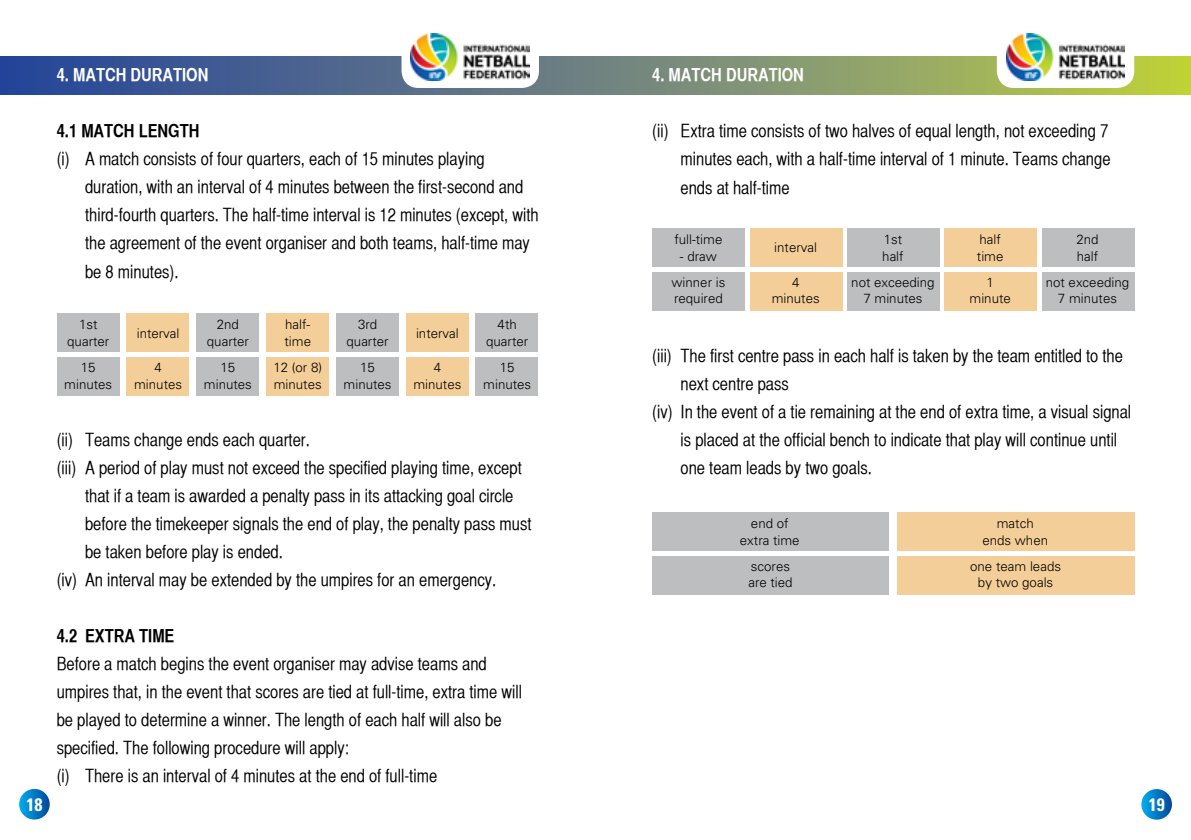
<style>
.page{position:relative;width:1191px;height:840px;background:#fff}
.page>*{position:absolute;margin:0;border:0;box-sizing:border-box;transform-origin:0 0}
.t1{font:18px/28px "Helvetica CY Plain";color:#000}
.t2{font:18px "Helvetica CY Bold";color:#fff}
.t3{font:18px "Helvetica CY Bold";color:#000}
.t4{font:700 condensed 18px "Univers";color:#fff}
.t5{font:300 13.2px/16.6px "Univers";color:#000;text-align:center}
</style>
<div class="page">
<svg style="left:1141px;top:788px;width:31px;height:31px"></svg>
<svg style="left:19px;top:788px;width:31px;height:31px"></svg>
<svg style="left:0;top:57px;width:1191px;height:37px;background:#6a807c"></svg>
<div style="left:401px;top:12px;width:138px;height:76px;background:#fff;border-radius:17px"></div>
<img style="left:411px;top:33px;width:118px;height:47px">
<div style="left:996px;top:12px;width:138px;height:76px;background:#fff;border-radius:17px"></div>
<img style="left:1006px;top:33px;width:118px;height:47px">
<div style="left:57px;top:313px;width:62px;height:39px;background:#bcbec0"></div>
<div style="left:57px;top:357px;width:62px;height:38px;background:#bcbec0"></div>
<div style="left:126px;top:313px;width:63px;height:39px;background:#f4ce98"></div>
<div style="left:126px;top:357px;width:63px;height:38px;background:#f4ce98"></div>
<div style="left:196px;top:313px;width:63px;height:39px;background:#bcbec0"></div>
<div style="left:196px;top:357px;width:63px;height:38px;background:#bcbec0"></div>
<div style="left:266px;top:313px;width:63px;height:39px;background:#f4ce98"></div>
<div style="left:266px;top:357px;width:63px;height:38px;background:#f4ce98"></div>
<div style="left:336px;top:313px;width:62px;height:39px;background:#bcbec0"></div>
<div style="left:336px;top:357px;width:62px;height:38px;background:#bcbec0"></div>
<div style="left:406px;top:313px;width:62px;height:39px;background:#f4ce98"></div>
<div style="left:406px;top:357px;width:62px;height:38px;background:#f4ce98"></div>
<div style="left:475px;top:313px;width:63px;height:39px;background:#bcbec0"></div>
<div style="left:475px;top:357px;width:63px;height:38px;background:#bcbec0"></div>
<div style="left:652px;top:228px;width:93px;height:39px;background:#bcbec0"></div>
<div style="left:652px;top:272px;width:93px;height:38px;background:#bcbec0"></div>
<div style="left:750px;top:228px;width:92px;height:39px;background:#f4ce98"></div>
<div style="left:750px;top:272px;width:92px;height:38px;background:#f4ce98"></div>
<div style="left:847px;top:228px;width:92px;height:39px;background:#bcbec0"></div>
<div style="left:847px;top:272px;width:92px;height:38px;background:#bcbec0"></div>
<div style="left:944px;top:228px;width:93px;height:39px;background:#f4ce98"></div>
<div style="left:944px;top:272px;width:93px;height:38px;background:#f4ce98"></div>
<div style="left:1041px;top:228px;width:93px;height:39px;background:#bcbec0"></div>
<div style="left:1041px;top:272px;width:93px;height:38px;background:#bcbec0"></div>
<div style="left:652px;top:512px;width:237px;height:39px;background:#bcbec0"></div>
<div style="left:652px;top:555px;width:237px;height:39px;background:#bcbec0"></div>
<div style="left:897px;top:512px;width:237px;height:39px;background:#f4ce98"></div>
<div style="left:897px;top:555px;width:237px;height:39px;background:#f4ce98"></div>
<p class="t2" style="left:57px;top:64px;width:153px">4. MATCH DURATION</p>
<p class="t3" style="left:57px;top:120px;width:144px">4.1 MATCH LENGTH</p>
<p class="t1" style="left:85px;top:145px;width:455px;text-indent:-28px">(i) A match consists of four quarters, each of 15 minutes playing duration, with an interval of 4 minutes between the first-second and third-fourth quarters. The half-time interval is 12 minutes (except, with the agreement of the event organiser and both teams, half-time may be 8 minutes).</p>
<p class="t5" style="left:67px;top:315px;width:44px">1st quarter</p>
<p class="t5" style="left:64px;top:358px;width:49px">15 minutes</p>
<p class="t5" style="left:137px;top:324px;width:44px">interval</p>
<p class="t5" style="left:134px;top:358px;width:49px">4 minutes</p>
<p class="t5" style="left:207px;top:315px;width:44px">2nd quarter</p>
<p class="t5" style="left:204px;top:358px;width:49px">15 minutes</p>
<p class="t5" style="left:284px;top:315px;width:28px;text-align:left">half&shy;time</p>
<p class="t5" style="left:273px;top:358px;width:50px;text-align:left">12 (or 8) minutes</p>
<p class="t5" style="left:346px;top:315px;width:44px">3rd quarter</p>
<p class="t5" style="left:343px;top:358px;width:49px">15 minutes</p>
<p class="t5" style="left:416px;top:324px;width:44px">interval</p>
<p class="t5" style="left:413px;top:358px;width:49px">4 minutes</p>
<p class="t5" style="left:486px;top:315px;width:44px">4th quarter</p>
<p class="t5" style="left:483px;top:358px;width:49px">15 minutes</p>
<p class="t1" style="left:57px;top:425px;width:255px">(ii) Teams change ends each quarter.</p>
<p class="t1" style="left:57px;top:453px;width:466px">(iii) A period of play must not exceed the specified playing time, except</p>
<p class="t1" style="left:85px;top:481px;width:430px">that if a team is awarded a penalty pass in its attacking goal circle</p>
<p class="t1" style="left:85px;top:509px;width:448px">before the timekeeper signals the end of play, the penalty pass must</p>
<p class="t1" style="left:85px;top:537px;width:199px">be taken before play is ended.</p>
<p class="t1" style="left:57px;top:565px;width:441px">(iv) An interval may be extended by the umpires for an emergency.</p>
<p class="t3" style="left:57px;top:624px;width:119px">4.2 EXTRA TIME</p>
<p class="t1" style="left:57px;top:649px;width:467px">Before a match begins the event organiser may advise teams and umpires that, in the event that scores are tied at full-time, extra time will be played to determine a winner. The length of each half will also be specified. The following procedure will apply:<br>(i) There is an interval of 4 minutes at the end of full-time</p>
<p class="t2" style="left:652px;top:64px;width:153px">4. MATCH DURATION</p>
<p class="t1" style="left:680px;top:117px;width:431px;text-indent:-28px">(ii) Extra time consists of two halves of equal length, not exceeding 7 minutes each, with a half-time interval of 1 minute. Teams change ends at half-time</p>
<p class="t5" style="left:674px;top:230px;width:49px">full-time</p>
<p class="t5" style="left:671px;top:242px;width:55px;line-height:26.2px">- draw winner is</p>
<p class="t5" style="left:674px;top:290px;width:50px">required</p>
<p class="t5" style="left:774px;top:239px;width:44px">interval</p>
<p class="t5" style="left:771px;top:273px;width:49px">4 minutes</p>
<p class="t5" style="left:882px;top:230px;width:23px;text-align:left">1st half</p>
<p class="t5" style="left:851px;top:273px;width:85px">not exceeding<br>7 minutes</p>
<p class="t5" style="left:977px;top:230px;width:28px;text-align:left">half time</p>
<p class="t5" style="left:969px;top:273px;width:43px">1 minute</p>
<p class="t5" style="left:1076px;top:230px;width:24px;text-align:left">2nd half</p>
<p class="t5" style="left:1045px;top:273px;width:85px">not exceeding<br>7 minutes</p>
<p class="t1" style="left:652px;top:341px;width:472px">(iii) The first centre pass in each half is taken by the team entitled to the</p>
<p class="t1" style="left:680px;top:369px;width:110px">next centre pass</p>
<p class="t1" style="left:652px;top:397px;width:480px">(iv) In the event of a tie remaining at the end of extra time, a visual signal</p>
<p class="t1" style="left:680px;top:425px;width:438px">is placed at the official bench to indicate that play will continue until</p>
<p class="t1" style="left:680px;top:453px;width:193px">one team leads by two goals.</p>
<p class="t5" style="left:740px;top:514px;width:61px">end of extra time</p>
<p class="t5" style="left:748px;top:557px;width:46px;text-align:left">scores are tied</p>
<p class="t5" style="left:982px;top:514px;width:67px">match ends when</p>
<p class="t5" style="left:970px;top:557px;width:92px">one team leads by two goals</p>
<p class="t4" style="left:27px;top:792px;width:17px">18</p>
<p class="t4" style="left:1148px;top:793px;width:17px">19</p>
</div>
